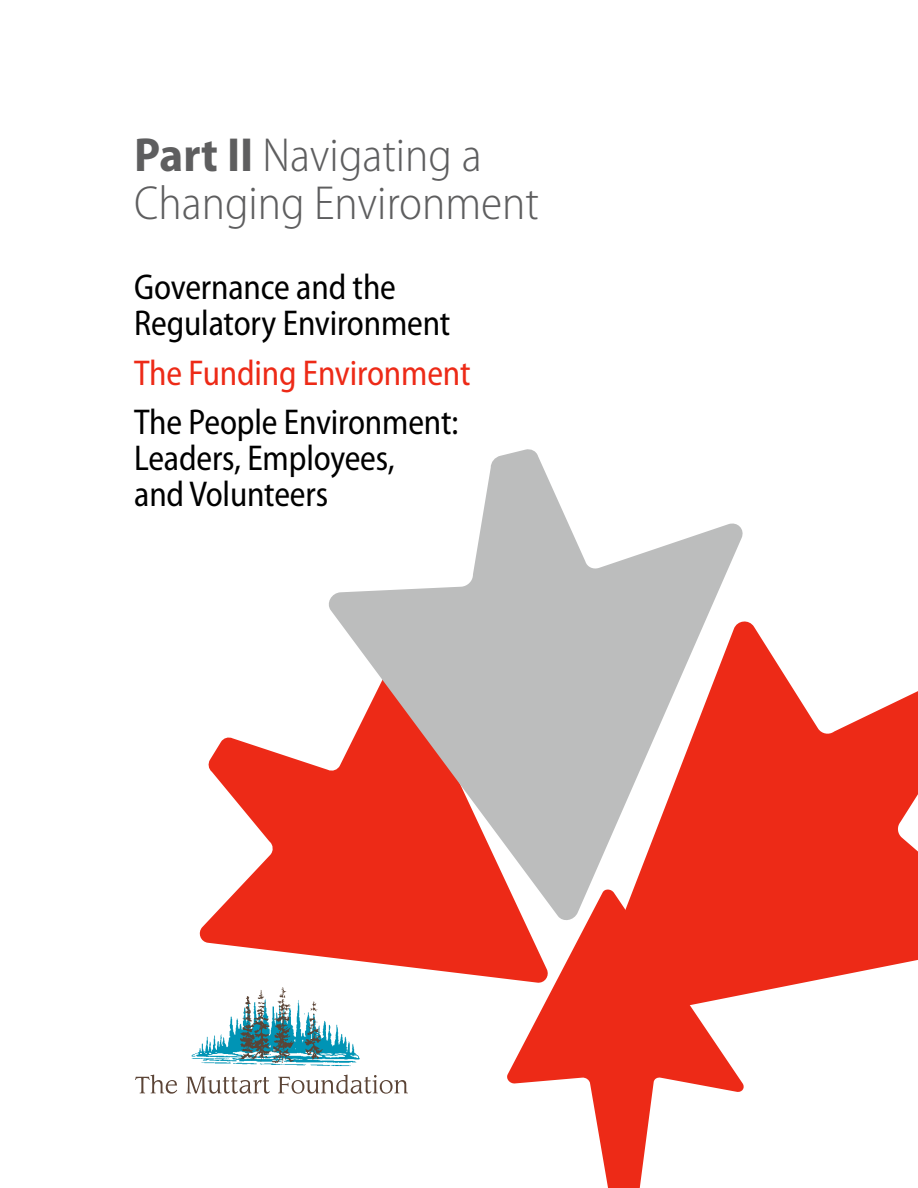
<style>
.page{position:relative;width:918px;height:1188px;background:#fff}
.page>*{position:absolute;margin:0;border:0;box-sizing:border-box;transform-origin:0 0}
.Light_head{font:300 semi-condensed 48px/48px "Myriad Pro";color:#5e5e5f}
.MAster_Page_Section{font:semi-condensed 36px/36px "Myriad Pro";letter-spacing:-.005em;color:#000;scale:.95 1}
.MAster_Page_Section-2{font:semi-condensed 36px "Myriad Pro";letter-spacing:-.005em;color:#ed2a17;scale:.95 1}
.s1{font-weight:700}
</style>
<div class="page">
<svg style="left:507px;top:928px;width:237px;height:260px"></svg>
<svg style="left:584px;top:621px;width:334px;height:404px;fill:#ed2a17"></svg>
<svg style="left:199px;top:737px;width:351px;height:247px;fill:#ed2a17"></svg>
<svg style="left:326px;top:449px;width:419px;height:474px"></svg>
<svg style="left:135px;top:1075px;width:42px;height:19px"></svg>
<svg style="left:186px;top:1077px;width:84px;height:17px"></svg>
<svg style="left:278px;top:1076px;width:130px;height:18px"></svg>
<img style="left:191px;top:987px;width:186px;height:89px">
<img style="left:239px;top:988px;width:125px;height:75px">
<p class="Light_head" style="left:134px;top:132px;width:406px"><span class="s1">Part II</span> Navigating a<br>Changing Environment</p>
<p class="MAster_Page_Section" style="left:134px;top:269px;width:334px">Governance and the<br>Regulatory Environment</p>
<p class="MAster_Page_Section-2" style="left:134px;top:351px;width:356px">The Funding Environment</p>
<p class="MAster_Page_Section" style="left:134px;top:404px;width:343px">The People Environment:<br>Leaders, Employees,<br>and Volunteers</p>
</div>
